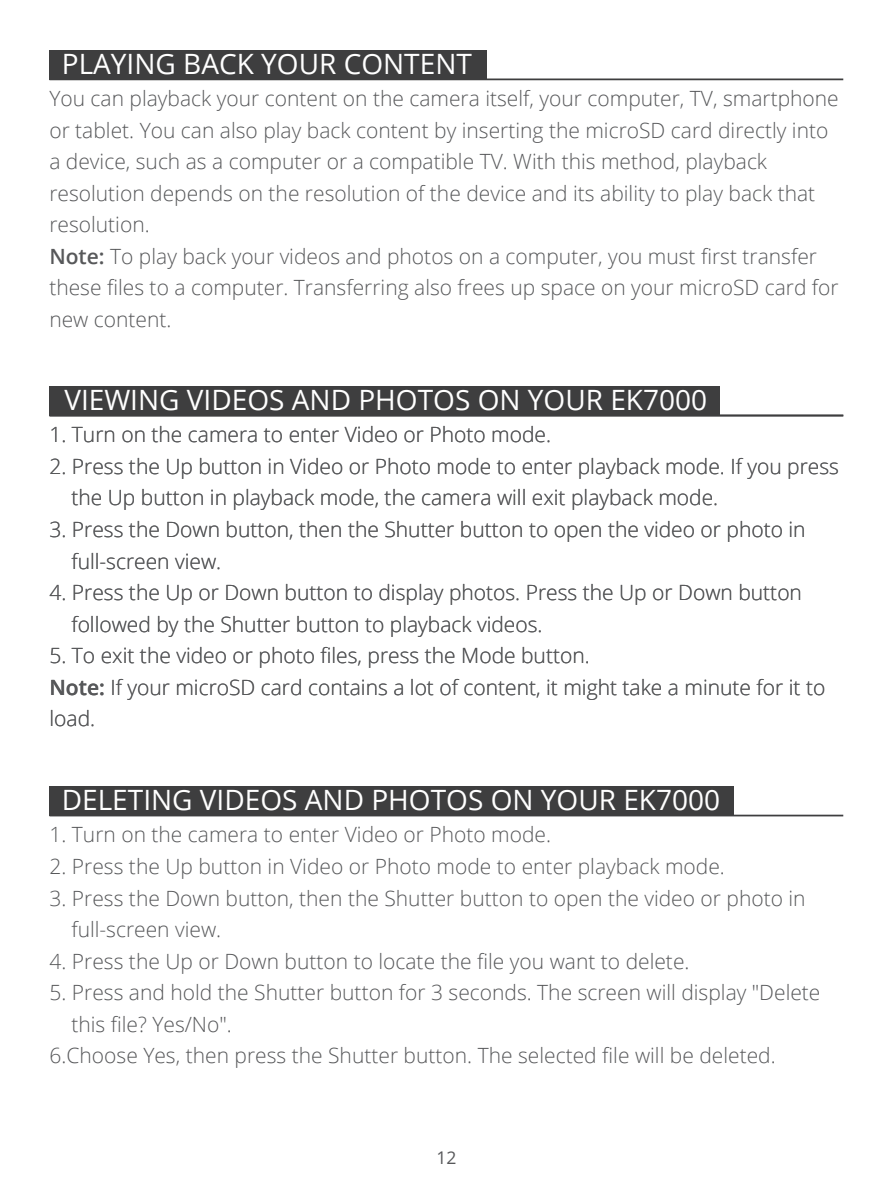
<style>
.page{position:relative;width:893px;height:1191px;background:#fff}
.page>*{position:absolute;margin:0;border:0;box-sizing:border-box;transform-origin:0 0}
.t1{font:28px "Open Sans";color:#fff}
.t2{font:300 21px/31.5px "Open Sans";color:#57585a}
.t3{font:17.5px "Open Sans";color:#57585a}
.s1{font-weight:600}
</style>
<div class="page">
<hr style="left:50px;top:78px;width:793px;height:2px;background:#3e3e3f">
<div style="left:50px;top:50px;width:437px;height:29px;background:#3e3e3f"></div>
<hr style="left:50px;top:414px;width:793px;height:2px;background:#3e3e3f">
<div style="left:50px;top:386px;width:670px;height:29px;background:#3e3e3f"></div>
<hr style="left:50px;top:814px;width:793px;height:2px;background:#3e3e3f">
<div style="left:50px;top:785px;width:684px;height:30px;background:#3e3e3f"></div>
<h1 class="t1" style="left:62px;top:45px;width:412px">PLAYING BACK YOUR CONTENT</h1>
<p class="t2" style="left:49px;top:82px;width:791px">You can playback your content on the camera itself, your computer, TV, smartphone or tablet. You can also play back content by inserting the microSD card directly into a device, such as a computer or a compatible TV. With this method, playback resolution depends on the resolution of the device and its ability to play back that resolution.<br><span class="s1">Note:</span> To play back your videos and photos on a computer, you must first transfer these files to a computer. Transferring also frees up space on your microSD card for new content.</p>
<h1 class="t1" style="left:64px;top:381px;width:644px">VIEWING VIDEOS AND PHOTOS ON YOUR EK7000</h1>
<p class="t2" style="left:50px;top:418px;width:503px">1. Turn on the camera to enter Video or Photo mode.</p>
<p class="t2" style="left:71px;top:450px;width:769px;text-indent:-22px">2. Press the Up button in Video or Photo mode to enter playback mode. If you press the Up button in playback mode, the camera will exit playback mode.</p>
<p class="t2" style="left:71px;top:513px;width:736px;text-indent:-22px">3. Press the Down button, then the Shutter button to open the video or photo in full-screen view.</p>
<p class="t2" style="left:71px;top:576px;width:732px;text-indent:-22px">4. Press the Up or Down button to display photos. Press the Up or Down button followed by the Shutter button to playback videos.</p>
<p class="t2" style="left:50px;top:639px;width:777px">5. To exit the video or photo files, press the Mode button.<br><span class="s1">Note:</span> If your microSD card contains a lot of content, it might take a minute for it to load.</p>
<h1 class="t1" style="left:62px;top:781px;width:660px">DELETING VIDEOS AND PHOTOS ON YOUR EK7000</h1>
<p class="t2" style="left:50px;top:818px;width:503px">1. Turn on the camera to enter Video or Photo mode.</p>
<p class="t2" style="left:50px;top:850px;width:677px">2. Press the Up button in Video or Photo mode to enter playback mode.</p>
<p class="t2" style="left:71px;top:881px;width:736px;text-indent:-22px">3. Press the Down button, then the Shutter button to open the video or photo in full-screen view.</p>
<p class="t2" style="left:50px;top:944px;width:641px">4. Press the Up or Down button to locate the file you want to delete.</p>
<p class="t2" style="left:50px;top:976px;width:772px">5. Press and hold the Shutter button for 3 seconds. The screen will display "Delete</p>
<p class="t2" style="left:71px;top:1007px;width:162px">this file? Yes/No".</p>
<p class="t2" style="left:50px;top:1039px;width:728px">6.Choose Yes, then press the Shutter button. The selected file will be deleted.</p>
<p class="t3" style="left:436px;top:1145px;width:22px">12</p>
</div>
